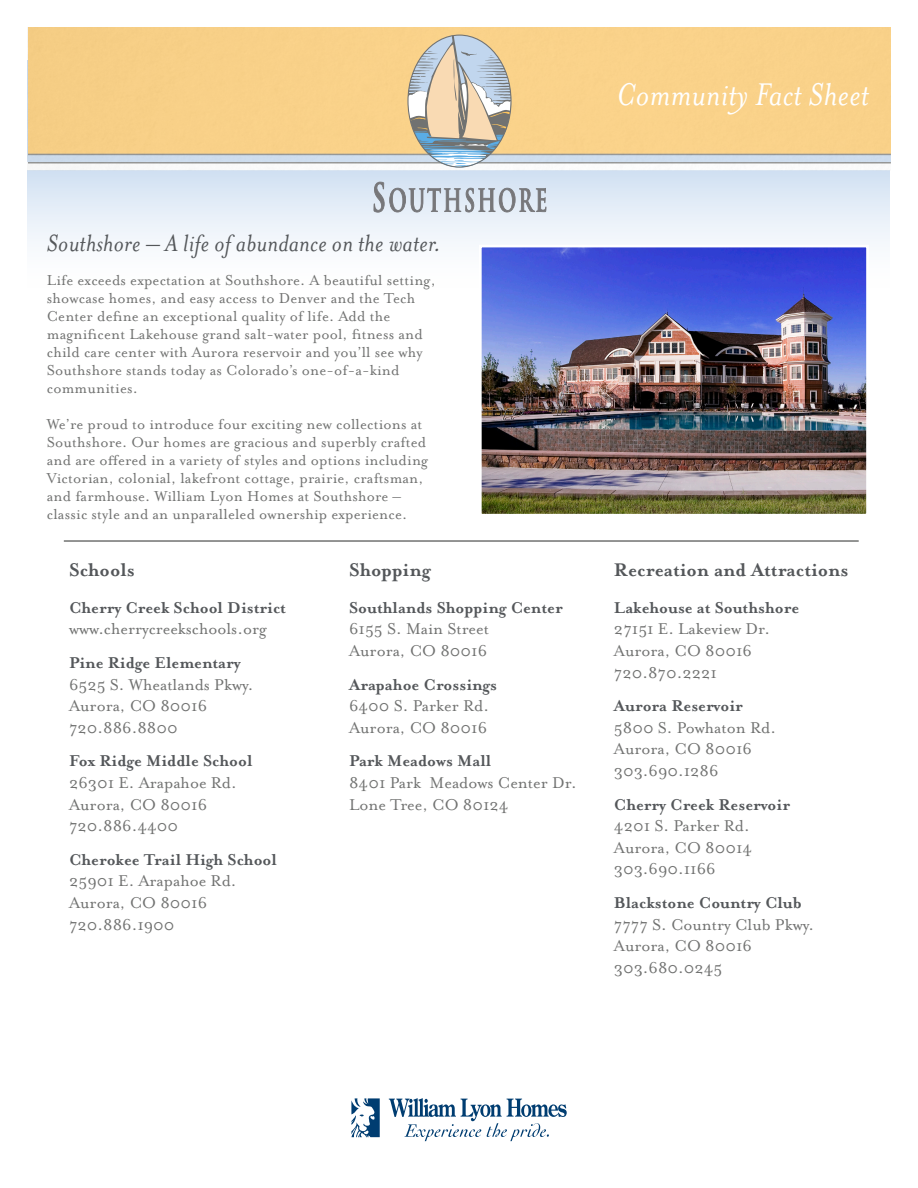
<style>
.page{position:relative;width:918px;height:1188px;background:#fff}
.page>*{position:absolute;margin:0;border:0;box-sizing:border-box;transform-origin:0 0}
.t1{font:italic 36px "Mrs Eaves";letter-spacing:.01em;color:#fff}
.t2{font:italic 27px "Mrs Eaves";letter-spacing:.01em;color:#54575a}
.t3{font:700 21px "Mrs Eaves";color:#54575a}
.t4{font:18px "Mrs Eaves Roman";color:#717271}
.t5{font:700 18px "Mrs Eaves";color:#54575a}
.t6{font:16.5px/18px "Mrs Eaves Roman";letter-spacing:.01em;color:#717271}
</style>
<div class="page">
<svg style="left:28px;top:171px;width:862px;height:73px"></svg>
<svg style="left:351px;top:1098px;width:29px;height:39px"></svg>
<svg style="left:389px;top:1098px;width:178px;height:43px"></svg>
<img style="left:483px;top:249px;width:382px;height:264px">
<div style="left:479px;top:245px;width:390px;height:272px;border:3px solid #fff"></div>
<svg style="left:374px;top:182px;width:172px;height:31px;background:#bec6d0"></svg>
<svg style="left:407px;top:35px;width:105px;height:133px;background:#c8c4b7"></svg>
<hr style="left:64px;top:540px;width:795px;height:2px;background:#717271">
<p class="t1" style="left:617px;top:74px;width:254px">Community Fact Sheet</p>
<p class="t2" style="left:47px;top:228px;width:396px">Southshore – A life of abundance on the water.</p>
<p class="t6" style="left:47px;top:272px;width:390px">Life exceeds expectation at Southshore. A beautiful setting, showcase homes, and easy access to Denver and the Tech Center define an exceptional quality of life. Add the magnificent Lakehouse grand salt-water pool, fitness and child care center with Aurora reservoir and you’ll see why Southshore stands today as Colorado’s one-of-a-kind communities.</p>
<p class="t6" style="left:47px;top:416px;width:383px">We’re proud to introduce four exciting new collections at Southshore. Our homes are gracious and superbly crafted and are offered in a variety of styles and options including Victorian, colonial, lakefront cottage, prairie, craftsman, and farmhouse. William Lyon Homes at Southshore – classic style and an unparalleled ownership experience.</p>
<p class="t3" style="left:69px;top:558px;width:67px">Schools</p>
<p class="t5" style="left:69px;top:597px;width:218px">Cherry Creek School District</p>
<p class="t4" style="left:69px;top:619px;width:199px">www.cherrycreekschools.org</p>
<p class="t5" style="left:69px;top:652px;width:173px">Pine Ridge Elementary</p>
<p class="t4" style="left:69px;top:675px;width:186px">6525 S. Wheatlands Pkwy.</p>
<p class="t4" style="left:69px;top:696px;width:140px">Aurora, CO 80016</p>
<p class="t4" style="left:69px;top:718px;width:110px">720.886.8800</p>
<p class="t5" style="left:69px;top:751px;width:185px">Fox Ridge Middle School</p>
<p class="t4" style="left:69px;top:773px;width:169px">26301 E. Arapahoe Rd.</p>
<p class="t4" style="left:69px;top:795px;width:140px">Aurora, CO 80016</p>
<p class="t4" style="left:69px;top:816px;width:110px">720.886.4400</p>
<p class="t5" style="left:69px;top:849px;width:209px">Cherokee Trail High School</p>
<p class="t4" style="left:69px;top:871px;width:169px">25901 E. Arapahoe Rd.</p>
<p class="t4" style="left:69px;top:893px;width:140px">Aurora, CO 80016</p>
<p class="t4" style="left:69px;top:915px;width:107px">720.886.1900</p>
<p class="t3" style="left:349px;top:558px;width:83px">Shopping</p>
<p class="t5" style="left:349px;top:597px;width:215px">Southlands Shopping Center</p>
<p class="t4" style="left:349px;top:619px;width:142px">6155 S. Main Street</p>
<p class="t4" style="left:349px;top:641px;width:140px">Aurora, CO 80016</p>
<p class="t5" style="left:349px;top:674px;width:150px">Arapahoe Crossings</p>
<p class="t4" style="left:349px;top:696px;width:141px">6400 S. Parker Rd.</p>
<p class="t4" style="left:349px;top:718px;width:140px">Aurora, CO 80016</p>
<p class="t5" style="left:349px;top:751px;width:144px">Park Meadows Mall</p>
<p class="t4" style="left:349px;top:773px;width:229px">8401 Park Meadows Center Dr.</p>
<p class="t4" style="left:349px;top:795px;width:161px">Lone Tree, CO 80124</p>
<p class="t3" style="left:614px;top:558px;width:236px">Recreation and Attractions</p>
<p class="t5" style="left:614px;top:597px;width:187px">Lakehouse at Southshore</p>
<p class="t4" style="left:614px;top:619px;width:158px">27151 E. Lakeview Dr.</p>
<p class="t4" style="left:614px;top:641px;width:140px">Aurora, CO 80016</p>
<p class="t4" style="left:614px;top:663px;width:105px">720.870.2221</p>
<p class="t5" style="left:614px;top:696px;width:130px">Aurora Reservoir</p>
<p class="t4" style="left:614px;top:718px;width:164px">5800 S. Powhaton Rd.</p>
<p class="t4" style="left:614px;top:739px;width:140px">Aurora, CO 80016</p>
<p class="t4" style="left:614px;top:761px;width:106px">303.690.1286</p>
<p class="t5" style="left:614px;top:794px;width:178px">Cherry Creek Reservoir</p>
<p class="t4" style="left:614px;top:816px;width:137px">4201 S. Parker Rd.</p>
<p class="t4" style="left:614px;top:838px;width:140px">Aurora, CO 80014</p>
<p class="t4" style="left:614px;top:859px;width:103px">303.690.1166</p>
<p class="t5" style="left:614px;top:892px;width:189px">Blackstone Country Club</p>
<p class="t4" style="left:614px;top:915px;width:202px">7777 S. Country Club Pkwy.</p>
<p class="t4" style="left:614px;top:936px;width:140px">Aurora, CO 80016</p>
<p class="t4" style="left:614px;top:958px;width:110px">303.680.0245</p>
</div>
